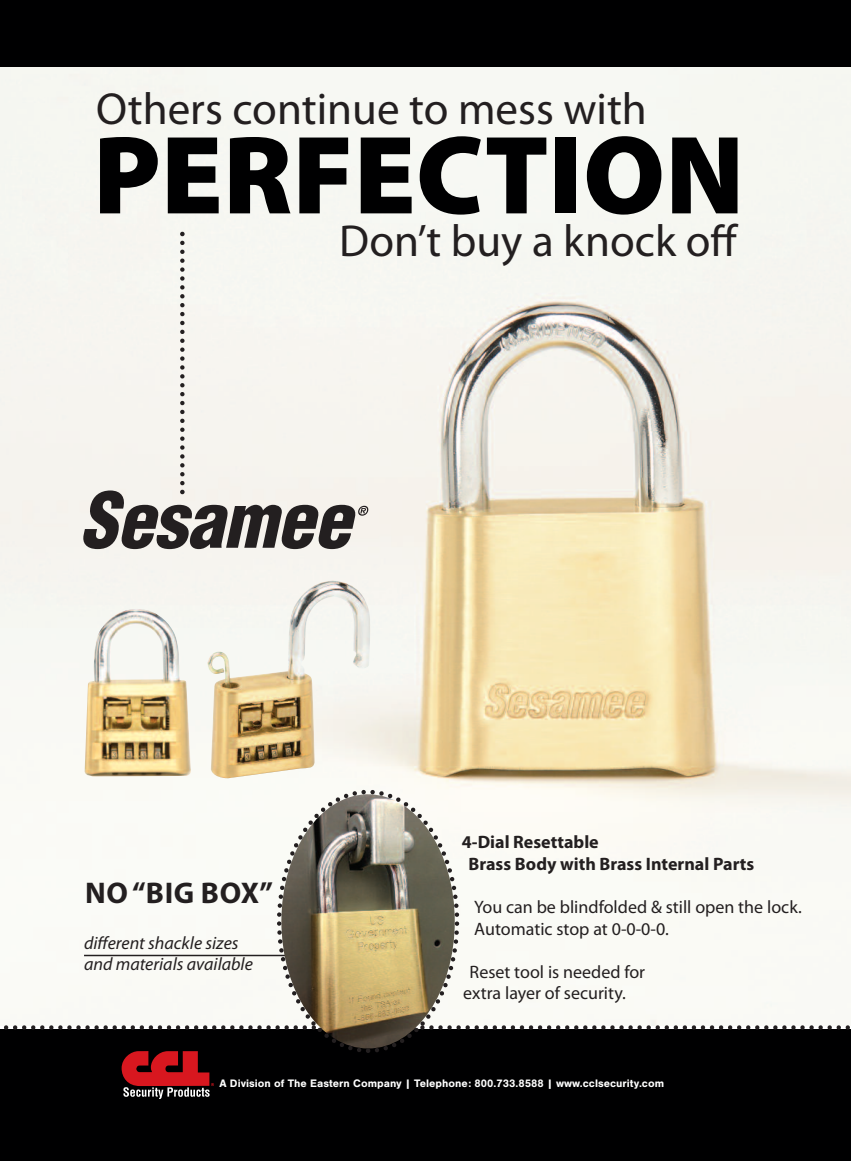
<style>
.page{position:relative;width:851px;height:1161px;background:#fff}
.page>*{position:absolute;margin:0;border:0;box-sizing:border-box;transform-origin:0 0}
.t1{font:900 112.5px "Myriad Pro";color:#000001}
.t2{font:45px "Myriad Pro";color:#231f20}
.t3{font:700 30px "Myriad Pro";letter-spacing:.02em;color:#231f20}
.t4{font:18px/21.6px "Myriad Pro";color:#231f20}
.t5{font:700 18px/21.6px "Myriad Pro";color:#231f20}
.t6{font:italic 18px/21.6px "Myriad Pro";color:#231f20}
.t7{font:700 11.25px "Nimbus San";color:#fff}
</style>
<div class="page">
<div style="left:0;top:1029px;width:850px;height:132px;background:#000001"></div>
<img style="left:0;top:68px;width:850px;height:957px">
<svg style="left:122px;top:1051px;width:92px;height:48px"></svg>
<svg style="left:4px;top:1025px;width:846px;height:5px"></svg>
<img style="left:207px;top:581px;width:163px;height:197px">
<img style="left:84px;top:609px;width:108px;height:167px">
<div style="left:0;top:0;width:850px;height:68px;background:#000001"></div>
<svg style="left:83px;top:232px;width:285px;height:317px"></svg>
<hr style="left:84px;top:955px;width:231px;height:1px;background:#231f20">
<img style="left:274px;top:788px;width:187px;height:264px">
<svg style="left:366px;top:1048px;width:4px;height:5px"></svg>
<h2 class="t2" style="left:96px;top:92px;width:552px">Others continue to mess with</h2>
<h1 class="t1" style="left:93px;top:133px;width:653px">PERFECTION</h1>
<h2 class="t2" style="left:339px;top:224px;width:400px">Don’t buy a knock off</h2>
<h3 class="t3" style="left:85px;top:882px;width:189px">NO“BIG BOX”</h3>
<p class="t6" style="left:84px;top:933px;width:170px">different shackle sizes and materials available</p>
<p class="t5" style="left:468px;top:833px;width:287px;text-indent:-7px">4-Dial Resettable<br>Brass Body with Brass Internal Parts</p>
<p class="t4" style="left:474px;top:898px;width:329px">You can be blindfolded &amp; still open the lock.<br>Automatic stop at 0-0-0-0.</p>
<p class="t4" style="left:463px;top:962px;width:183px;text-indent:6px">Reset tool is needed for extra layer of security.</p>
<p class="t7" style="left:219px;top:1076px;width:446px">A Division of The Eastern Company | Telephone: 800.733.8588 | www.cclsecurity.com</p>
</div>
